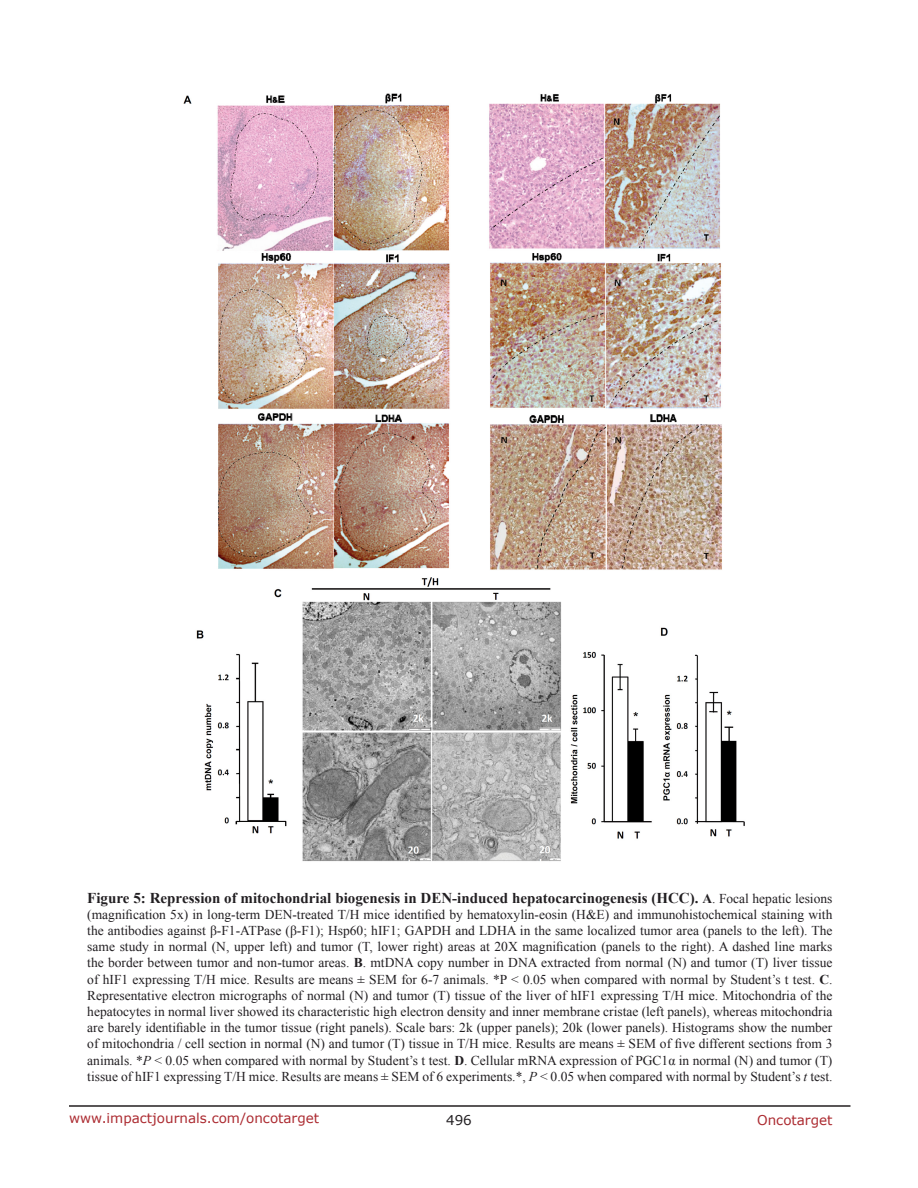
<style>
.page{position:relative;width:918px;height:1188px;background:#fff}
.page>*{position:absolute;margin:0;border:0;box-sizing:border-box;transform-origin:0 0}
.FigureText{font:700 15px "Times New Roman";color:#221f22}
.FigureText-2{font:13.5px/16.2px "Times New Roman";color:#221f22;text-align:justify}
.t1{font:13.5px "Verdana";color:#ac2b31}
.t2{font:13.5px "Verdana";color:#221f22}
.s1{font-size:13.5px}
.s2{font-weight:400;font-size:13.5px}
.s3{font-weight:700}
.s4{font-style:italic}
</style>
<div class="page">
<hr style="left:69px;top:1105px;width:781px;height:2px;background:#231f20">
<img style="left:183px;top:93px;width:562px;height:769px">
<p class="FigureText" style="left:87px;top:887px;width:747px">Figure 5: Repression of mitochondrial biogenesis in DEN-induced hepatocarcinogenesis (HCC). <span class="s1">A</span><span class="s2">. Focal hepatic lesions</span></p>
<p class="FigureText-2" style="left:87px;top:906px;width:747px">(magnification 5x) in long-term DEN-treated T/H mice identified by hematoxylin-eosin (H&amp;E) and immunohistochemical staining with the antibodies against β-F1-ATPase (β-F1); Hsp60; hIF1; GAPDH and LDHA in the same localized tumor area (panels to the left). The same study in normal (N, upper left) and tumor (T, lower right) areas at 20X magnification (panels to the right). A dashed line marks the border between tumor and non-tumor areas. <span class="s3">B</span>. mtDNA copy number in DNA extracted from normal (N) and tumor (T) liver tissue of hIF1 expressing T/H mice. Results are means ± SEM for 6-7 animals. *P &lt; 0.05 when compared with normal by Student’s t test. <span class="s3">C</span>.<br>Representative electron micrographs of normal (N) and tumor (T) tissue of the liver of hIF1 expressing T/H mice. Mitochondria of the hepatocytes in normal liver showed its characteristic high electron density and inner membrane cristae (left panels), whereas mitochondria are barely identifiable in the tumor tissue (right panels). Scale bars: 2k (upper panels); 20k (lower panels). Histograms show the number of mitochondria / cell section in normal (N) and tumor (T) tissue in T/H mice. Results are means ± SEM of five different sections from 3 animals. *<span class="s4">P</span> &lt; 0.05 when compared with normal by Student’s t test. <span class="s3">D</span>. Cellular mRNA expression of PGC1α in normal (N) and tumor (T) tissue of hIF1 expressing T/H mice. Results are means ± SEM of 6 experiments.*, <span class="s4">P</span> &lt; 0.05 when compared with normal by Student’s <span class="s4">t</span> test.</p>
<p class="t1" style="left:69px;top:1109px;width:252px">www.impactjournals.com/oncotarget</p>
<p class="t2" style="left:446px;top:1111px;width:27px">496</p>
<p class="t1" style="left:757px;top:1111px;width:77px">Oncotarget</p>
</div>
